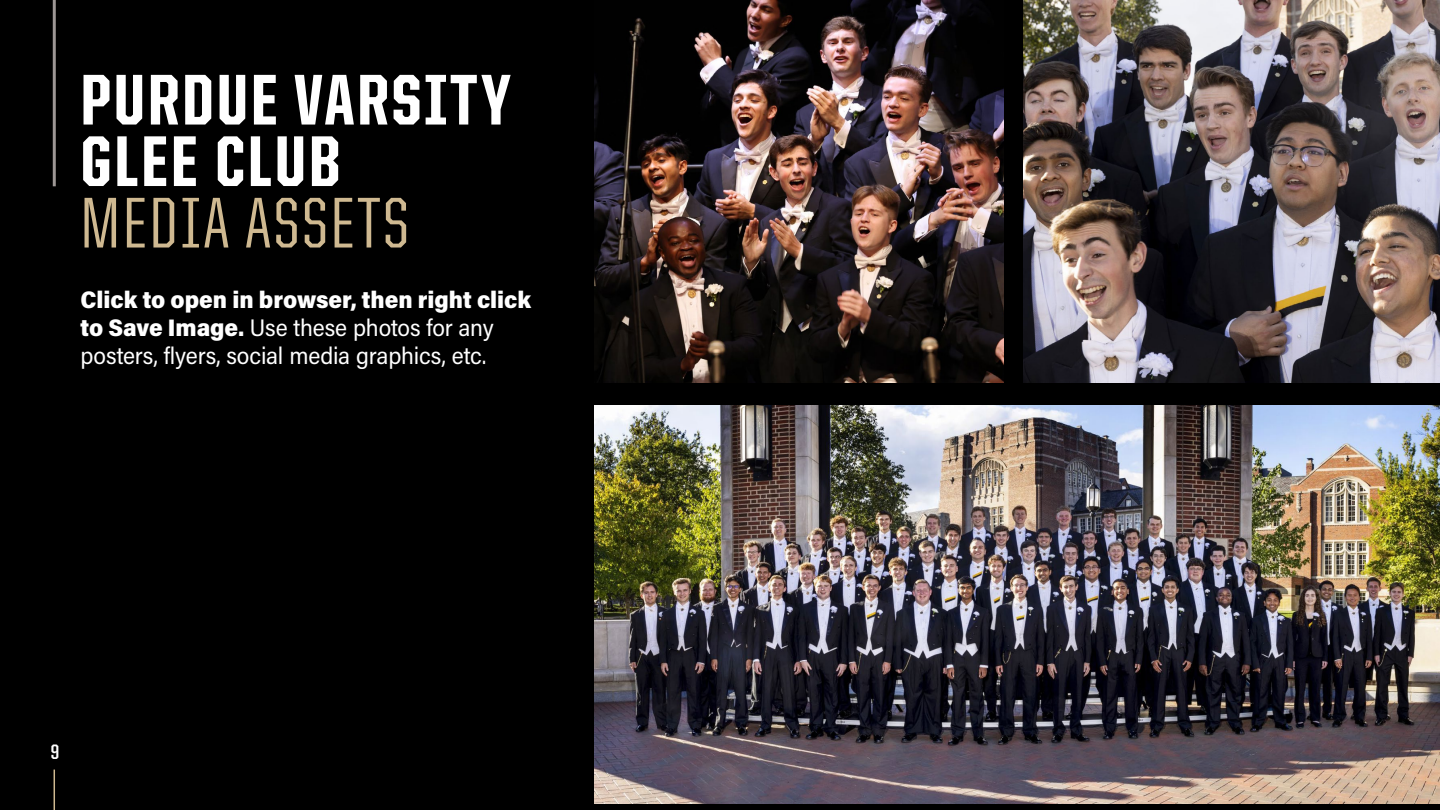
<style>
.page{position:relative;width:1440px;height:810px;background:#000}
.page>*{position:absolute;margin:0;border:0;box-sizing:border-box;transform-origin:0 0}
.t1{font:800 72px/61.5px "United Sans Cond";letter-spacing:.04em;color:#fff}
.t2{font:500 72px "United Sans Cond";letter-spacing:.04em;color:#cfb991}
.t3{font:24px/28.5px "Acumin Pro Semi Cond";letter-spacing:-.005em;color:#fff}
.t4{font:700 21px "United Sans Cond";color:#fff}
.s1{font-weight:900}
</style>
<div class="page">
<hr style="left:54px;top:770px;width:1px;height:40px;background:#cfb991">
<img style="left:594px;top:405px;width:846px;height:399px">
<img style="left:594px;top:0;width:409px;height:382px">
<img style="left:1023px;top:0;width:417px;height:382px">
<hr style="left:53px;top:0;width:3px;height:186px;background:#9d9795">
<h1 class="t1" style="left:81px;top:69px;width:432px">PURDUE VARSITY<br>GLEE CLUB</h1>
<h1 class="t2" style="left:81px;top:187px;width:330px">MEDIA ASSETS</h1>
<p class="t3" style="left:81px;top:284px;width:452px"><span class="s1">Click to open in browser, then right click to Save Image.</span> Use these photos for any posters, flyers, social media graphics, etc.</p>
<p class="t4" style="left:51px;top:741px;width:10px">9</p>
</div>
